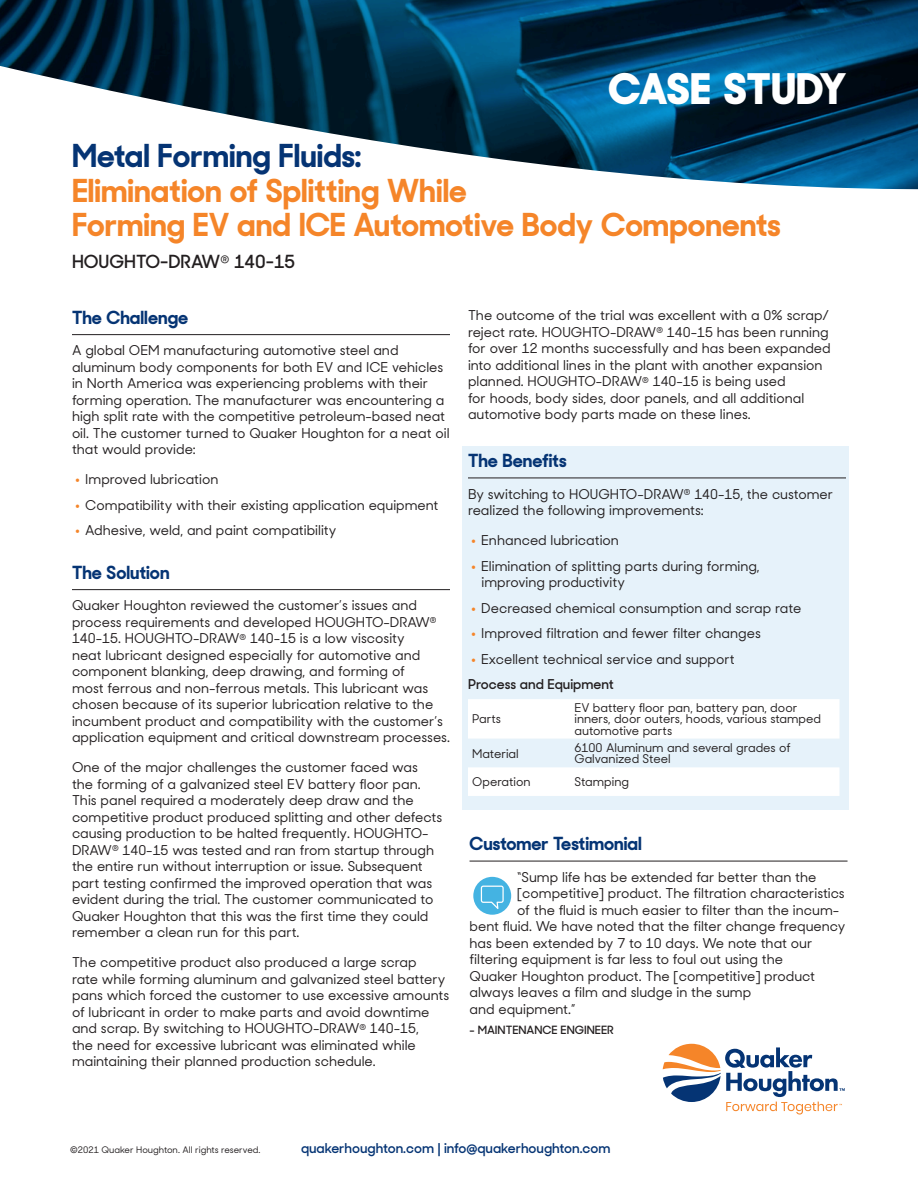
<style>
.page{position:relative;width:918px;height:1188px;background:#fff}
.page>*{position:absolute;margin:0;border:0;box-sizing:border-box;transform-origin:0 0}
.t1{font:800 42px "Sharp Sans Display No 2";color:#fff}
.t2{font:700 31.5px/34.5px "Sharp Sans Display No 2";color:#f58529}
.t3{font:700 18px "Sharp Sans Display No 2";color:#053474}
.t4{font:600 18px "Sharp Sans Display No 2";color:#231f20}
.text{font:500 13.5px/16.5px "Sharp Sans Display No 2";color:#231f20}
.Left_challenges_text{font:500 13.5px/16.5px "Sharp Sans Display No 2";color:#231f20}
.t5{font:600 13.5px "Sharp Sans Display No 2";color:#053474}
.t6{font:600 13.5px "Sharp Sans Display No 2";color:#231f20}
.left_column_text{font:500 12px/11.2px "Sharp Sans Display No 2";color:#231f20}
.t7{font:600 11.4px "Sharp Sans Display No 2";color:#231f20}
.t8{font:500 9px "Sharp Sans Display No 2";color:#231f20}
.s1{color:#053474}
.s2{font-weight:400;font-size:27px;color:#f58529}
</style>
<div class="page">
<svg style="left:663px;top:1044px;width:182px;height:71px"></svg>
<svg style="left:0;top:0;width:918px;height:6px;background:#012c48"></svg>
<svg style="left:0;top:6px;width:918px;height:184px"></svg>
<div style="left:462px;top:446px;width:387px;height:364px;background:#e6f2fa"></div>
<hr style="left:72px;top:334px;width:378px;height:1px;background:#231f20">
<hr style="left:72px;top:589px;width:378px;height:1px;background:#231f20">
<hr style="left:468px;top:478px;width:378px;height:1px;background:#231f20">
<svg style="left:468px;top:699px;width:371px;height:97px"></svg>
<hr style="left:470px;top:861px;width:378px;height:1px;background:#231f20">
<svg style="left:473px;top:877px;width:38px;height:38px"></svg>
<svg style="left:481px;top:886px;width:23px;height:23px"></svg>
<h1 class="t1" style="left:608px;top:52px;width:239px">CASE STUDY</h1>
<h2 class="t2" style="left:72px;top:135px;width:710px"><span class="s1">Metal Forming Fluids:<br></span>Elimination of Splitting While<br>Forming EV and ICE Automotive Body Components</h2>
<p class="t4" style="left:72px;top:246px;width:225px">HOUGHTO-DRAW<sup>®</sup> 140-15</p>
<h4 class="t3" style="left:72px;top:302px;width:118px">The Challenge</h4>
<p class="Left_challenges_text" style="left:72px;top:341px;width:379px">A global OEM manufacturing automotive steel and aluminum body components for both EV and ICE vehicles in North America was experiencing problems with their forming operation. The manufacturer was encountering a high split rate with the competitive petroleum-based neat oil. The customer turned to Quaker Houghton for a neat oil that would provide:</p>
<p class="text" style="left:74px;top:470px;width:146px"><span class="s2">•</span> Improved lubrication</p>
<p class="text" style="left:74px;top:495px;width:366px"><span class="s2">•</span> Compatibility with their existing application equipment</p>
<p class="text" style="left:74px;top:521px;width:264px"><span class="s2">•</span> Adhesive, weld, and paint compatibility</p>
<h4 class="t3" style="left:72px;top:557px;width:99px">The Solution</h4>
<p class="text" style="left:72px;top:596px;width:379px">Quaker Houghton reviewed the customer’s issues and process requirements and developed HOUGHTO-DRAW<sup>® </sup>140-15. HOUGHTO-DRAW<sup>®</sup> 140-15 is a low viscosity<br>neat lubricant designed especially for automotive and component blanking, deep drawing, and forming of<br>most ferrous and non-ferrous metals. This lubricant was chosen because of its superior lubrication relative to the incumbent product and compatibility with the customer’s application equipment and critical downstream processes.</p>
<p class="text" style="left:72px;top:758px;width:372px">One of the major challenges the customer faced was the forming of a galvanized steel EV battery floor pan.<br>This panel required a moderately deep draw and the competitive product produced splitting and other defects causing production to be halted frequently. HOUGHTO-DRAW<sup>®</sup> 140-15 was tested and ran from startup through the entire run without interruption or issue. Subsequent part testing confirmed the improved operation that was evident during the trial. The customer communicated to Quaker Houghton that this was the first time they could remember a clean run for this part.</p>
<p class="text" style="left:72px;top:953px;width:379px">The competitive product also produced a large scrap<br>rate while forming aluminum and galvanized steel battery pans which forced the customer to use excessive amounts of lubricant in order to make parts and avoid downtime and scrap. By switching to HOUGHTO-DRAW<sup>®</sup> 140-15,<br>the need for excessive lubricant was eliminated while maintaining their planned production schedule.</p>
<p class="text" style="left:468px;top:306px;width:364px">The outcome of the trial was excellent with a 0% scrap/ reject rate. HOUGHTO-DRAW<sup>®</sup> 140-15 has been running for over 12 months successfully and has been expanded into additional lines in the plant with another expansion planned. HOUGHTO-DRAW<sup>®</sup> 140-15 is being used<br>for hoods, body sides, door panels, and all additional automotive body parts made on these lines.</p>
<h4 class="t3" style="left:468px;top:445px;width:100px">The Benefits</h4>
<p class="text" style="left:468px;top:484px;width:367px">By switching to HOUGHTO-DRAW<sup>®</sup> 140-15, the customer realized the following improvements:</p>
<p class="text" style="left:470px;top:531px;width:151px"><span class="s2">•</span> Enhanced lubrication</p>
<p class="text" style="left:482px;top:556px;width:280px;text-indent:-12px"><span class="s2">•</span> Elimination of splitting parts during forming, improving productivity</p>
<p class="text" style="left:470px;top:598px;width:333px"><span class="s2">•</span> Decreased chemical consumption and scrap rate</p>
<p class="text" style="left:470px;top:624px;width:293px"><span class="s2">•</span> Improved filtration and fewer filter changes</p>
<p class="text" style="left:470px;top:649px;width:267px"><span class="s2">•</span> Excellent technical service and support</p>
<h5 class="t6" style="left:468px;top:673px;width:147px">Process and Equipment</h5>
<p class="left_column_text" style="left:472px;top:712px;width:31px">Parts</p>
<p class="left_column_text" style="left:574px;top:701px;width:248px">EV battery floor pan, battery pan, door inners, door outers, hoods, various stamped automotive parts</p>
<p class="left_column_text" style="left:472px;top:746px;width:48px">Material</p>
<p class="left_column_text" style="left:574px;top:741px;width:218px">6100 Aluminum and several grades of<br>Galvanized Steel</p>
<p class="left_column_text" style="left:472px;top:775px;width:60px">Operation</p>
<p class="left_column_text" style="left:574px;top:775px;width:56px">Stamping</p>
<h4 class="t3" style="left:470px;top:828px;width:174px">Customer Testimonial</h4>
<p class="text" style="left:517px;top:867px;width:301px">“Sump life has be extended far better than the</p>
<p class="text" style="left:517px;top:884px;width:329px">[competitive] product. The filtration characteristics</p>
<p class="text" style="left:517px;top:900px;width:324px">of the fluid is much easier to filter than the incum-</p>
<p class="text" style="left:470px;top:917px;width:377px">bent fluid. We have noted that the filter change frequency</p>
<p class="text" style="left:470px;top:933px;width:344px">has been extended by 7 to 10 days. We note that our</p>
<p class="text" style="left:470px;top:950px;width:315px">filtering equipment is far less to foul out using the</p>
<p class="text" style="left:470px;top:966px;width:347px">Quaker Houghton product. The [competitive] product</p>
<p class="text" style="left:470px;top:983px;width:283px">always leaves a film and sludge in the sump</p>
<p class="text" style="left:470px;top:999px;width:107px">and equipment.”</p>
<p class="t7" style="left:470px;top:1020px;width:146px">- MAINTENANCE ENGINEER</p>
<p class="t8" style="left:70px;top:1143px;width:192px">©2021 Quaker Houghton. All rights reserved.</p>
<p class="t5" style="left:301px;top:1137px;width:311px">quakerhoughton.com | info@quakerhoughton.com</p>
</div>
